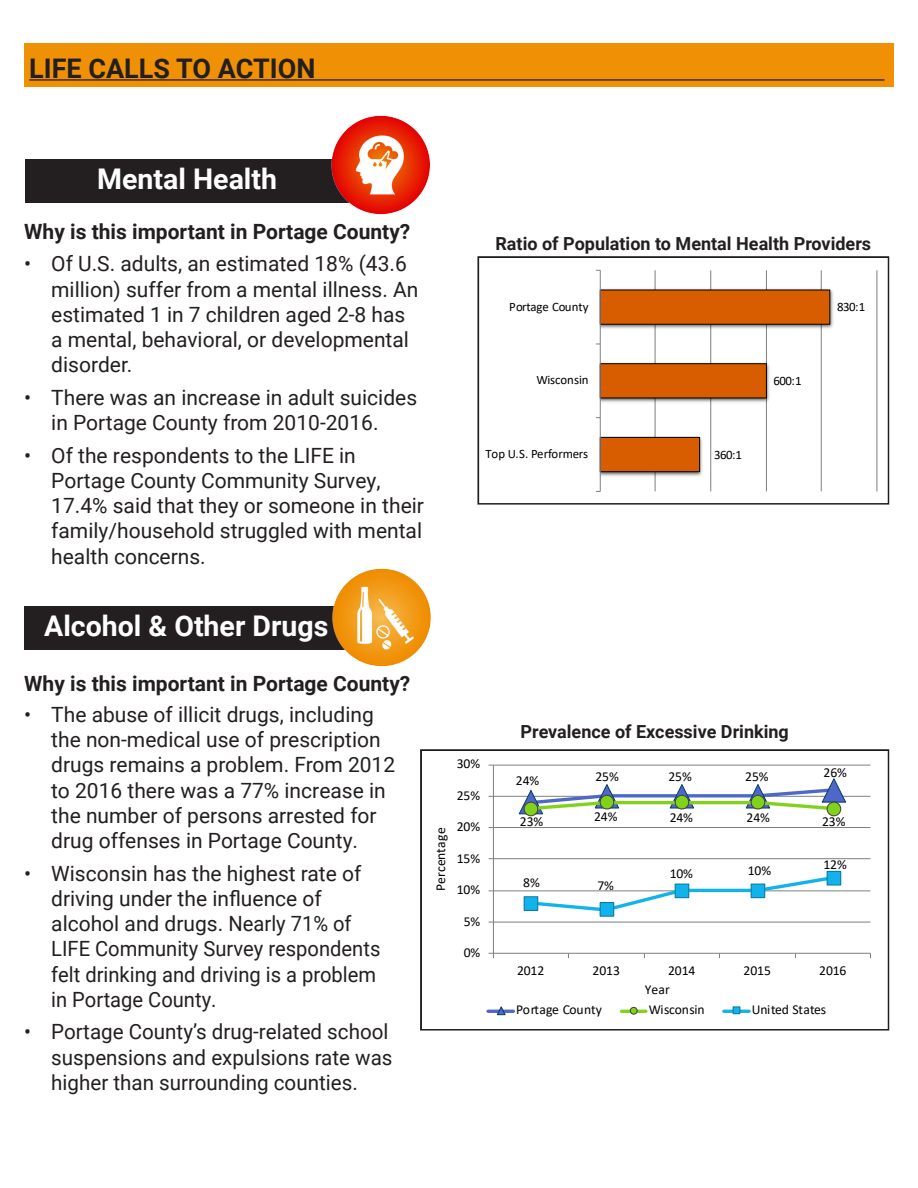
<style>
.page{position:relative;width:918px;height:1188px;background:#fff}
.page>*{position:absolute;margin:0;border:0;box-sizing:border-box;transform-origin:0 0}
.t1{font:700 28.5px "Roboto";color:#fff}
.t2{font:700 27px "Roboto";color:#231f20}
.t3{font:21px/25.2px "Roboto";color:#231f20}
.t4{font:700 21px "Roboto";color:#231f20}
.t5{font:700 18px "Roboto";color:#231f20}
.t6{font:13.65px "Calibri";letter-spacing:-.005em;color:#000}
.t7{font:12.9px "Calibri";letter-spacing:-.015em;color:#000}
</style>
<div class="page">
<div style="left:24px;top:43px;width:870px;height:44px;background:#f09005"></div>
<hr style="left:29px;top:79px;width:856px;height:2px;background:#231f20">
<div style="left:24px;top:606px;width:324px;height:44px;background:#231f20"></div>
<img style="left:332px;top:568px;width:99px;height:99px">
<div style="left:25px;top:159px;width:324px;height:43px;background:#231f20"></div>
<img style="left:324px;top:115px;width:106px;height:100px">
<hr style="left:655px;top:270px;width:1px;height:221px;background:#7f7f7f">
<hr style="left:710px;top:270px;width:1px;height:221px;background:#7f7f7f">
<hr style="left:766px;top:270px;width:1px;height:221px;background:#7f7f7f">
<hr style="left:821px;top:270px;width:1px;height:221px;background:#7f7f7f">
<hr style="left:876px;top:270px;width:1px;height:221px;background:#7f7f7f">
<img style="left:601px;top:285px;width:233px;height:195px">
<hr style="left:600px;top:270px;width:1px;height:221px;background:#7f7f7f">
<svg style="left:596px;top:289px;width:235px;height:184px"></svg>
<div style="left:477px;top:256px;width:412px;height:249px;border:2px solid #231f20"></div>
<svg style="left:486px;top:764px;width:385px;height:252px"></svg>
<div style="left:420px;top:749px;width:469px;height:282px;border:2px solid #231f20"></div>
<p class="t2" style="left:29px;top:49px;width:288px">LIFE CALLS TO ACTION</p>
<p class="t1" style="left:97px;top:159px;width:181px">Mental Health</p>
<p class="t4" style="left:24px;top:217px;width:388px">Why is this important in Portage County?</p>
<p class="t3" style="left:51px;top:251px;width:369px;text-indent:-27px">• Of U.S. adults, an estimated 18% (43.6 million) suffer from a mental illness. An estimated 1 in 7 children aged 2-8 has a mental, behavioral, or developmental disorder.</p>
<p class="t3" style="left:24px;top:384px;width:394px;text-align:center">• There was an increase in adult suicides in Portage County from 2010-2016.</p>
<p class="t3" style="left:51px;top:442px;width:374px;text-indent:-27px">• Of the respondents to the LIFE in Portage County Community Survey, 17.4% said that they or someone in their family/household struggled with mental health concerns.</p>
<p class="t5" style="left:496px;top:231px;width:377px">Ratio of Population to Mental Health Providers</p>
<p class="t7" style="left:509px;top:297px;width:81px">Portage County</p>
<p class="t7" style="left:837px;top:298px;width:29px">830:1</p>
<p class="t7" style="left:536px;top:371px;width:54px">Wisconsin</p>
<p class="t7" style="left:774px;top:372px;width:29px">600:1</p>
<p class="t7" style="left:486px;top:445px;width:104px">Top U.S. Performers</p>
<p class="t7" style="left:714px;top:446px;width:29px">360:1</p>
<p class="t1" style="left:44px;top:606px;width:286px">Alcohol &amp; Other Drugs</p>
<p class="t4" style="left:24px;top:669px;width:388px">Why is this important in Portage County?</p>
<p class="t3" style="left:51px;top:701px;width:345px;text-indent:-27px">• The abuse of illicit drugs, including the non-medical use of prescription drugs remains a problem. From 2012 to 2016 there was a 77% increase in the number of persons arrested for drug offenses in Portage County.</p>
<p class="t3" style="left:51px;top:860px;width:331px;text-indent:-27px">• Wisconsin has the highest rate of driving under the influence of alcohol and drugs. Nearly 71% of<br>LIFE Community Survey respondents felt drinking and driving is a problem in Portage County.</p>
<p class="t3" style="left:51px;top:1019px;width:343px;text-indent:-27px">• Portage County’s drug-related school suspensions and expulsions rate was higher than surrounding counties.</p>
<p class="t6" style="left:431px;top:891px;width:65px;rotate:-90deg">Percentage</p>
<p class="t6" style="left:457px;top:754px;width:25px">30%</p>
<p class="t6" style="left:457px;top:786px;width:25px">25%</p>
<p class="t6" style="left:457px;top:817px;width:25px">20%</p>
<p class="t6" style="left:457px;top:849px;width:25px">15%</p>
<p class="t6" style="left:457px;top:880px;width:25px">10%</p>
<p class="t6" style="left:464px;top:912px;width:18px">5%</p>
<p class="t6" style="left:464px;top:943px;width:18px">0%</p>
<p class="t5" style="left:520px;top:719px;width:270px">Prevalence of Excessive Drinking</p>
<p class="t6" style="left:516px;top:771px;width:25px">24%</p>
<p class="t6" style="left:595px;top:767px;width:25px">25%</p>
<p class="t6" style="left:668px;top:767px;width:25px">25%</p>
<p class="t6" style="left:745px;top:767px;width:25px">25%</p>
<p class="t6" style="left:824px;top:763px;width:25px">26%</p>
<p class="t6" style="left:520px;top:812px;width:25px">23%</p>
<p class="t6" style="left:594px;top:807px;width:25px">24%</p>
<p class="t6" style="left:670px;top:808px;width:25px">24%</p>
<p class="t6" style="left:747px;top:808px;width:25px">24%</p>
<p class="t6" style="left:822px;top:812px;width:25px">23%</p>
<p class="t6" style="left:523px;top:873px;width:18px">8%</p>
<p class="t6" style="left:598px;top:876px;width:18px">7%</p>
<p class="t6" style="left:670px;top:864px;width:25px">10%</p>
<p class="t6" style="left:748px;top:861px;width:25px">10%</p>
<p class="t6" style="left:823px;top:855px;width:25px">12%</p>
<p class="t6" style="left:517px;top:961px;width:29px">2012</p>
<p class="t6" style="left:593px;top:961px;width:29px">2013</p>
<p class="t6" style="left:668px;top:961px;width:29px">2014</p>
<p class="t6" style="left:744px;top:961px;width:29px">2015</p>
<p class="t6" style="left:819px;top:961px;width:29px">2016</p>
<p class="t6" style="left:645px;top:980px;width:27px">Year</p>
<p class="t6" style="left:516px;top:1000px;width:88px">Portage County</p>
<p class="t6" style="left:649px;top:1000px;width:57px">Wisconsin</p>
<p class="t6" style="left:752px;top:1000px;width:76px">United States</p>
</div>
